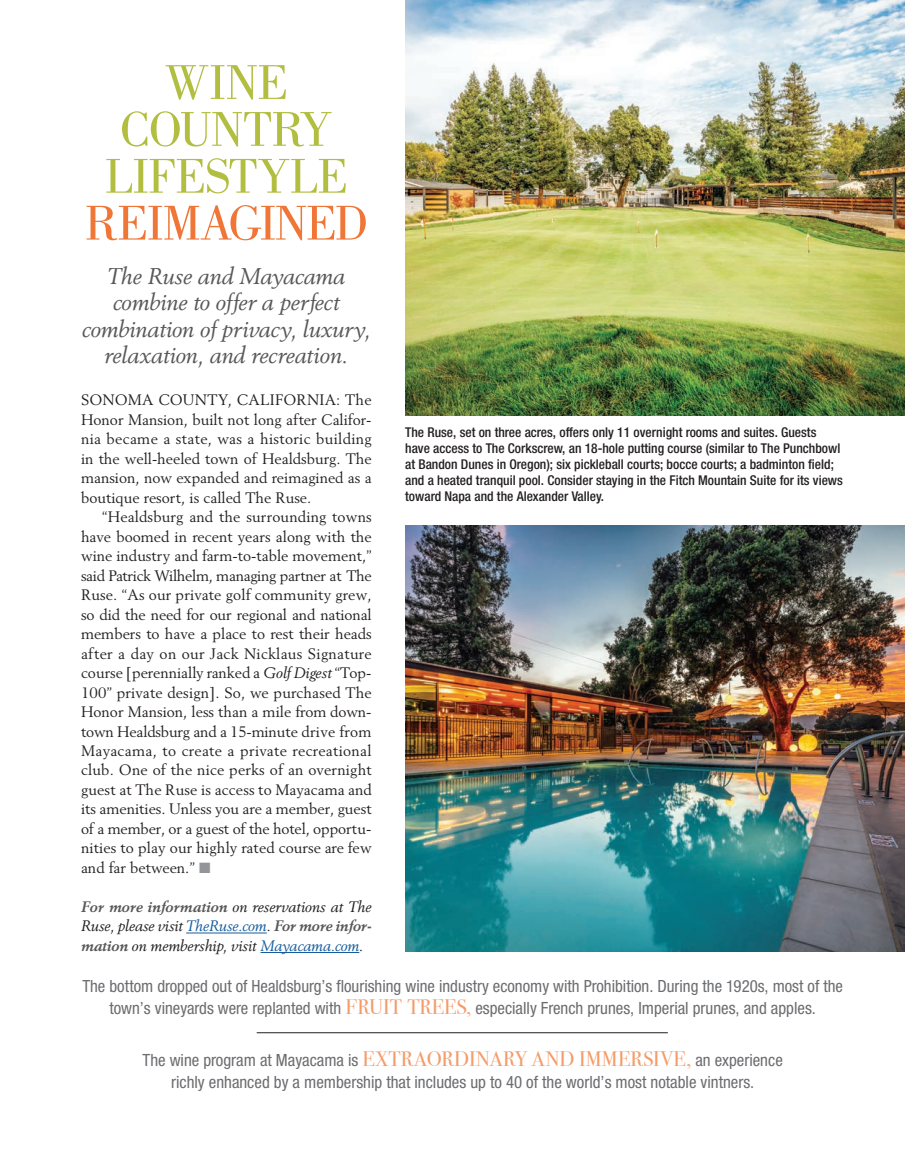
<style>
.page{position:relative;width:905px;height:1161px;background:#fff}
.page>*{position:absolute;margin:0;border:0;box-sizing:border-box;transform-origin:0 0}
.t1{font:50.55px/47px "Bodoni";letter-spacing:-.03em;color:#b2be40;text-align:center}
.t2{font:italic 22.5px/26.2px "Berling";letter-spacing:-.01em;color:#57585a;text-align:center}
.t3{font:condensed 16.8px/21.8px "Helvetica Neue";color:#6c6d70;text-align:center}
.t4{font:15px/19.5px "Berling";color:#231f20;text-align:justify}
.t5{font:italic 15px/19.5px "Berling";letter-spacing:-.01em;color:#231f20;text-align:justify}
.t6{font:500 condensed 13.5px/16px "Helvetica Neue";color:#231f20}
.s1{color:#ef7636}
.s2{font-style:italic}
.s3{color:#939598}
.s4{font-weight:700;color:#57585a}
.s5{color:#175d9e}
.s6{font-family:"Bodoni Svty Two ITCTT";font-stretch:normal;font-size:21px;color:#f49c6a}
</style>
<div class="page">
<hr style="left:186px;top:933px;width:81px;height:1px;background:#175d9e">
<hr style="left:260px;top:952px;width:99px;height:1px;background:#175d9e">
<img style="left:405px;top:0;width:499px;height:416px">
<img style="left:405px;top:526px;width:499px;height:425px">
<hr style="left:257px;top:1032px;width:410px;height:1px;background:#231f20">
<p class="t1" style="left:85px;top:59px;width:285px">WINE<br>COUNTRY<br>LIFESTYLE<br><span class="s1">REIMAGINED</span></p>
<p class="t2" style="left:82px;top:263px;width:290px">The Ruse and Mayacama combine to offer a perfect combination of privacy, luxury, relaxation, and recreation.</p>
<p class="t4" style="left:81px;top:390px;width:292px">SONOMA COUNTY, CALIFORNIA: The Honor Mansion, built not long after Califor&shy;nia became a state, was a historic building in the well-heeled town of Healdsburg. The mansion, now expanded and reimagined as a boutique resort, is called The Ruse.</p>
<p class="t4" style="left:81px;top:507px;width:292px;text-indent:21px">“Healdsburg and the surrounding towns have boomed in recent years along with the wine industry and farm-to-table movement,” said Patrick Wilhelm, managing partner at The Ruse. “As our private golf community grew, so did the need for our regional and national members to have a place to rest their heads after a day on our Jack Nicklaus Signature course [perennially ranked a <span class="s2">Golf Digest</span> “Top-100” private design]. So, we purchased The Honor Mansion, less than a mile from down&shy;town Healdsburg and a 15-minute drive from Mayacama, to create a private recreational club. One of the nice perks of an overnight guest at The Ruse is access to Mayacama and its amenities. Unless you are a member, guest of a member, or a guest of the hotel, opportu&shy;nities to play our highly rated course are few and far between.” <span class="s3">■</span></p>
<p class="t5" style="left:81px;top:897px;width:292px"><span class="s4">For more information</span> on reservations at The Ruse, please visit <span class="s5">TheRuse.com</span>. <span class="s4">For more infor&shy;mation</span> on membership, visit <span class="s5">Mayacama.com</span>.</p>
<p class="t6" style="left:405px;top:424px;width:439px">The Ruse, set on three acres, offers only 11 overnight rooms and suites. Guests have access to The Corkscrew, an 18-hole putting course (similar to The Punchbowl at Bandon Dunes in Oregon); six pickleball courts; bocce courts; a badminton field; and a heated tranquil pool. Consider staying in the Fitch Mountain Suite for its views toward Napa and the Alexander Valley.</p>
<p class="t3" style="left:82px;top:975px;width:762px">The bottom dropped out of Healdsburg’s flourishing wine industry economy with Prohibition. During the 1920s, most of the town’s vineyards were replanted with <span class="s6">FRUIT TREES,</span> especially French prunes, Imperial prunes, and apples.</p>
<p class="t3" style="left:142px;top:1049px;width:641px">The wine program at Mayacama is <span class="s6">EXTRAORDINARY AND IMMERSIVE,</span> an experience richly enhanced by a membership that includes up to 40 of the world’s most notable vintners.</p>
</div>
